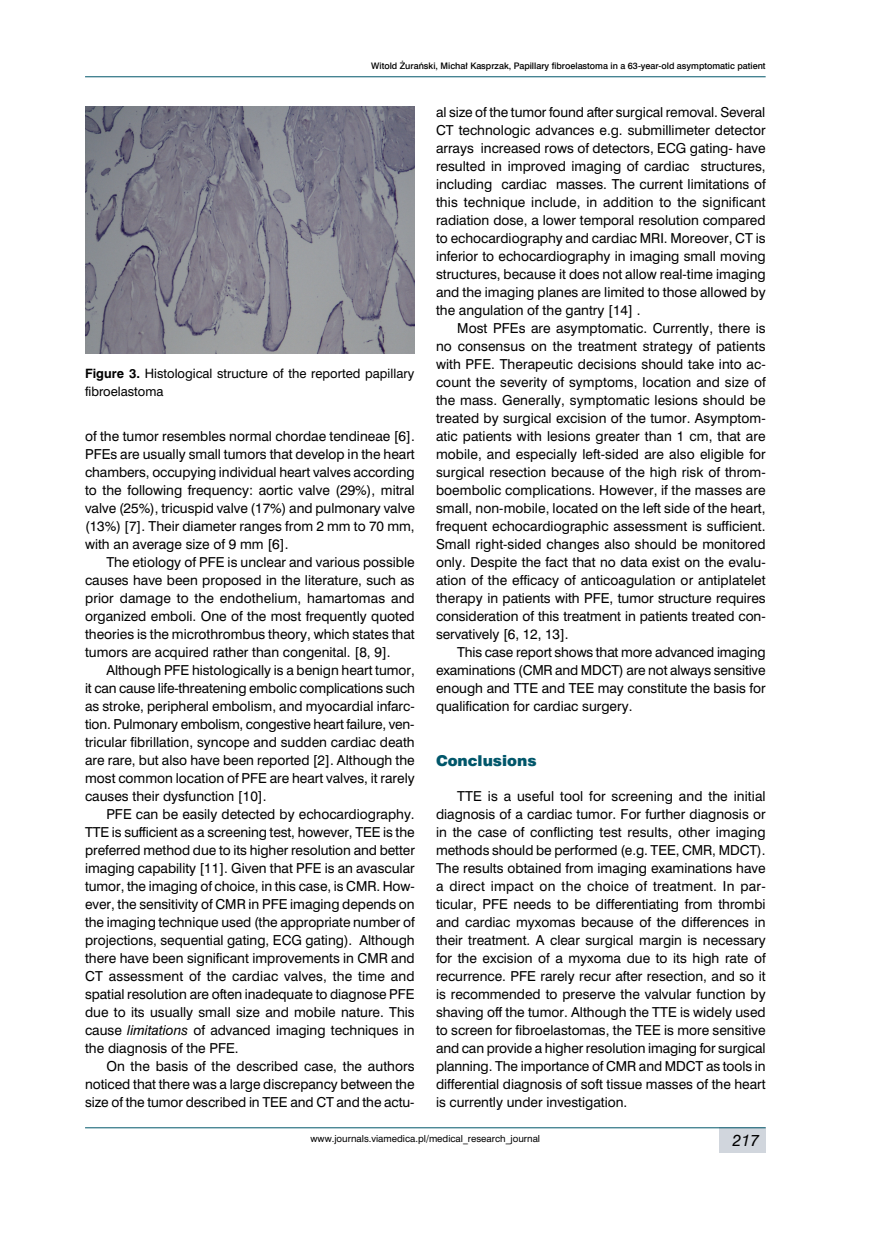
<style>
.page{position:relative;width:872px;height:1234px;background:#fff}
.page>*{position:absolute;margin:0;border:0;box-sizing:border-box;transform-origin:0 0}
.t1{font:15px "Swis 721 Blk EU";color:#00566a}
.t2{font:italic 15px "Swis 721 PL";color:#000}
.t3{font:12.75px/18px "Swis 721 PL";color:#000;text-align:justify}
.t4{font:12px/18px "Swis 721 PL";color:#000}
.t5{font:9px "Swis 721 Md EU";color:#000}
.t6{font:9px "Swis 721 PL";color:#000}
.s1{font-weight:700}
.s2{font-style:italic}
</style>
<div class="page">
<hr style="left:85px;top:76px;width:680px;height:1px;background:#00566a">
<div style="left:719px;top:1127px;width:46px;height:25px;background:#d1d6dd"></div>
<hr style="left:85px;top:1127px;width:680px;height:1px;background:#00566a">
<img style="left:85px;top:106px;width:329px;height:247px">
<p class="t5" style="left:371px;top:61px;width:396px">Witold Żurański, Michał Kasprzak, Papillary fibroelastoma in a 63-year-old asymptomatic patient</p>
<p class="t4" style="left:85px;top:364px;width:331px"><span class="s1">Figure 3.</span> Histological structure of the reported papillary fibroelastoma</p>
<p class="t3" style="left:85px;top:427px;width:331px">of the tumor resembles normal chordae tendineae [6].<br>PFEs are usually small tumors that develop in the heart chambers, occupying individual heart valves according to the following frequency: aortic valve (29%), mitral valve (25%), tricuspid valve (17%) and pulmonary valve (13%) [7]. Their diameter ranges from 2 mm to 70 mm, with an average size of 9 mm [6].</p>
<p class="t3" style="left:85px;top:553px;width:331px;text-indent:21px">The etiology of PFE is unclear and various possible causes have been proposed in the literature, such as prior damage to the endothelium, hamartomas and organized emboli. One of the most frequently quoted theories is the microthrombus theory, which states that tumors are acquired rather than congenital. [8, 9].</p>
<p class="t3" style="left:85px;top:661px;width:331px;text-indent:21px">Although PFE histologically is a benign heart tumor, it can cause life-threatening embolic complications such as stroke, peripheral embolism, and myocardial infarc&shy;tion. Pulmonary embolism, congestive heart failure, ven&shy;tricular fibrillation, syncope and sudden cardiac death are rare, but also have been reported [2]. Although the most common location of PFE are heart valves, it rarely causes their dysfunction [10].</p>
<p class="t3" style="left:85px;top:805px;width:331px;text-indent:21px">PFE can be easily detected by echocardiography.<br>TTE is sufficient as a screening test, however, TEE is the preferred method due to its higher resolution and better imaging capability [11]. Given that PFE is an avascular tumor, the imaging of choice, in this case, is CMR. How&shy;ever, the sensitivity of CMR in PFE imaging depends on the imaging technique used (the appropriate number of projections, sequential gating, ECG gating). Although there have been significant improvements in CMR and CT assessment of the cardiac valves, the time and spatial resolution are often inadequate to diagnose PFE due to its usually small size and mobile nature. This cause <span class="s2">limitations</span> of advanced imaging techniques in the diagnosis of the PFE.</p>
<p class="t3" style="left:85px;top:1057px;width:331px;text-indent:21px">On the basis of the described case, the authors noticed that there was a large discrepancy between the size of the tumor described in TEE and CT and the actu-</p>
<p class="t3" style="left:436px;top:103px;width:331px">al size of the tumor found after surgical removal. Several CT technologic advances e.g. submillimeter detector arrays increased rows of detectors, ECG gating- have resulted in improved imaging of cardiac structures, including cardiac masses. The current limitations of this technique include, in addition to the significant radiation dose, a lower temporal resolution compared to echocardiography and cardiac MRI. Moreover, CT is inferior to echocardiography in imaging small moving structures, because it does not allow real-time imaging and the imaging planes are limited to those allowed by the angulation of the gantry [14] .</p>
<p class="t3" style="left:436px;top:319px;width:331px;text-indent:21px">Most PFEs are asymptomatic. Currently, there is no consensus on the treatment strategy of patients with PFE. Therapeutic decisions should take into ac&shy;count the severity of symptoms, location and size of the mass. Generally, symptomatic lesions should be treated by surgical excision of the tumor. Asymptom&shy;atic patients with lesions greater than 1 cm, that are mobile, and especially left-sided are also eligible for surgical resection because of the high risk of throm&shy;boembolic complications. However, if the masses are small, non-mobile, located on the left side of the heart, frequent echocardiographic assessment is sufficient.<br>Small right-sided changes also should be monitored only. Despite the fact that no data exist on the evalu&shy;ation of the efficacy of anticoagulation or antiplatelet therapy in patients with PFE, tumor structure requires consideration of this treatment in patients treated con&shy;servatively [6, 12, 13].</p>
<p class="t3" style="left:436px;top:643px;width:331px;text-indent:21px">This case report shows that more advanced imaging examinations (CMR and MDCT) are not always sensitive enough and TTE and TEE may constitute the basis for qualification for cardiac surgery.</p>
<p class="t1" style="left:436px;top:750px;width:102px">Conclusions</p>
<p class="t3" style="left:436px;top:787px;width:331px;text-indent:21px">TTE is a useful tool for screening and the initial diagnosis of a cardiac tumor. For further diagnosis or in the case of conflicting test results, other imaging methods should be performed (e.g. TEE, CMR, MDCT).<br>The results obtained from imaging examinations have a direct impact on the choice of treatment. In par&shy;ticular, PFE needs to be differentiating from thrombi and cardiac myxomas because of the differences in their treatment. A clear surgical margin is necessary for the excision of a myxoma due to its high rate of recurrence. PFE rarely recur after resection, and so it is recommended to preserve the valvular function by shaving off the tumor. Although the TTE is widely used to screen for fibroelastomas, the TEE is more sensitive and can provide a higher resolution imaging for surgical planning. The importance of CMR and MDCT as tools in differential diagnosis of soft tissue masses of the heart is currently under investigation.</p>
<p class="t6" style="left:310px;top:1132px;width:231px">www.journals.viamedica.pl/medical_research_journal</p>
<p class="t2" style="left:732px;top:1130px;width:28px">217</p>
</div>
